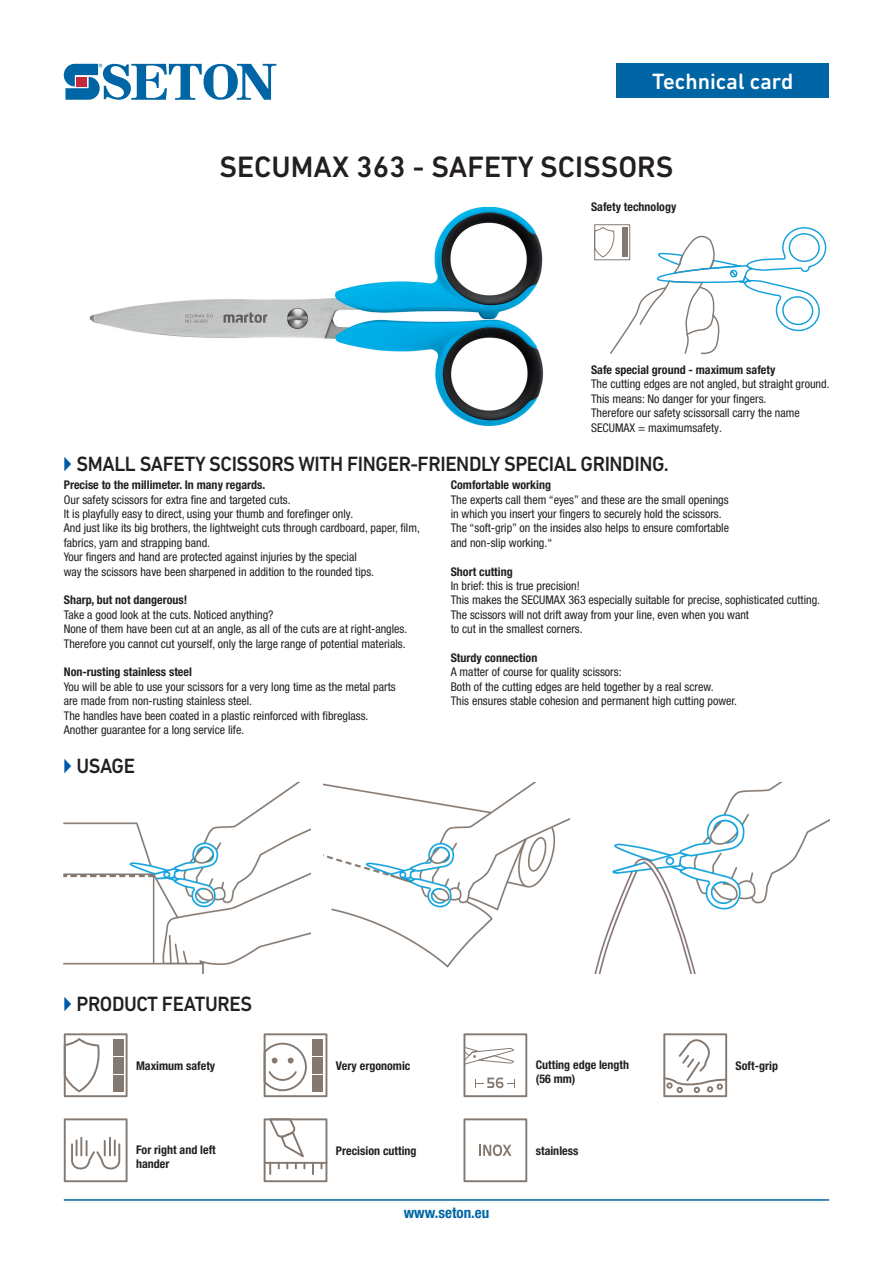
<style>
.page{position:relative;width:893px;height:1263px;background:#fff}
.page>*{position:absolute;margin:0;border:0;box-sizing:border-box;transform-origin:0 0}
.t1{font:500 30px "DIN Next LT Pro";color:#231f20}
.t2{font:500 22.5px "DIN Next LT Pro";color:#fff}
.t3{font:500 21px "DIN Next LT Pro";letter-spacing:-.02em;color:#231f20;scale:.95 1}
.t4{font:700 condensed 15px "Helvetica Neue LT Pro";color:#0065a4}
.t5{font:condensed 12px/14.4px "Helvetica Neue LT Pro";color:#231f20}
.t6{font:700 condensed 12px/14.4px "Helvetica Neue LT Pro";color:#231f20}
.s1{font-family:"Abacus Three S Si";font-weight:400;font-size:16.5px;color:#015aaa}
</style>
<div class="page">
<div style="left:617px;top:64px;width:212px;height:34px;background:#0065a4"></div>
<svg style="left:64px;top:64px;width:212px;height:36px"></svg>
<hr style="left:64px;top:1199px;width:765px;height:2px;background:#0065a4">
<img style="left:89px;top:206px;width:455px;height:220px">
<svg style="left:594px;top:224px;width:233px;height:131px"></svg>
<img style="left:64px;top:782px;width:246px;height:192px">
<img style="left:323px;top:782px;width:247px;height:186px">
<img style="left:594px;top:782px;width:235px;height:192px">
<svg style="left:64px;top:1118px;width:64px;height:64px"></svg>
<svg style="left:264px;top:1118px;width:63px;height:64px"></svg>
<svg style="left:463px;top:1118px;width:64px;height:64px"></svg>
<svg style="left:64px;top:1033px;width:64px;height:64px"></svg>
<svg style="left:264px;top:1033px;width:63px;height:64px"></svg>
<svg style="left:463px;top:1033px;width:64px;height:64px"></svg>
<svg style="left:663px;top:1033px;width:64px;height:64px"></svg>
<h2 class="t2" style="left:652px;top:69px;width:143px">Technical card</h2>
<h1 class="t1" style="left:220px;top:149px;width:455px">SECUMAX 363 - SAFETY SCISSORS</h1>
<p class="t6" style="left:591px;top:199px;width:87px">Safety technology</p>
<p class="t6" style="left:591px;top:362px;width:186px">Safe special ground - maximum safety</p>
<p class="t5" style="left:591px;top:377px;width:240px">The cutting edges are not angled, but straight ground.<br>This means: No danger for your fingers.<br>Therefore our safety scissorsall carry the name SECUMAX = maximumsafety.</p>
<h3 class="t3" style="left:64px;top:452px;width:639px"><span class="s1">A</span> SMALL SAFETY SCISSORS WITH FINGER-FRIENDLY SPECIAL GRINDING.</h3>
<p class="t6" style="left:64px;top:478px;width:203px">Precise to the millimeter. In many regards.</p>
<p class="t5" style="left:64px;top:492px;width:358px">Our safety scissors for extra fine and targeted cuts.<br>It is playfully easy to direct, using your thumb and forefinger only.<br>And just like its big brothers, the lightweight cuts through cardboard, paper, film, fabrics, yarn and strapping band.<br>Your fingers and hand are protected against injuries by the special<br>way the scissors have been sharpened in addition to the rounded tips.</p>
<p class="t6" style="left:64px;top:593px;width:125px">Sharp, but not dangerous!</p>
<p class="t5" style="left:64px;top:607px;width:345px">Take a good look at the cuts. Noticed anything?<br>None of them have been cut at an angle, as all of the cuts are at right-angles.<br>Therefore you cannot cut yourself, only the large range of potential materials.</p>
<p class="t6" style="left:64px;top:665px;width:130px">Non-rusting stainless steel</p>
<p class="t5" style="left:64px;top:679px;width:333px">You will be able to use your scissors for a very long time as the metal parts are made from non-rusting stainless steel.<br>The handles have been coated in a plastic reinforced with fibreglass.<br>Another guarantee for a long service life.</p>
<h3 class="t3" style="left:64px;top:754px;width:77px"><span class="s1">A</span> USAGE</h3>
<p class="t6" style="left:451px;top:478px;width:102px">Comfortable working</p>
<p class="t5" style="left:451px;top:492px;width:280px">The experts call them “eyes” and these are the small openings in which you insert your fingers to securely hold the scissors.<br>The “soft-grip” on the insides also helps to ensure comfortable and non-slip working.“</p>
<p class="t6" style="left:451px;top:564px;width:63px">Short cutting</p>
<p class="t5" style="left:451px;top:578px;width:371px">In brief: this is true precision!<br>This makes the SECUMAX 363 especially suitable for precise, sophisticated cutting.<br>The scissors will not drift away from your line, even when you want<br>to cut in the smallest corners.</p>
<p class="t6" style="left:451px;top:650px;width:88px">Sturdy connection</p>
<p class="t5" style="left:451px;top:665px;width:288px">A matter of course for quality scissors:<br>Both of the cutting edges are held together by a real screw.<br>This ensures stable cohesion and permanent high cutting power.</p>
<h3 class="t3" style="left:64px;top:992px;width:200px"><span class="s1">A</span> PRODUCT FEATURES</h3>
<p class="t6" style="left:136px;top:1058px;width:81px">Maximum safety</p>
<p class="t6" style="left:336px;top:1058px;width:76px">Very ergonomic</p>
<p class="t6" style="left:536px;top:1057px;width:95px">Cutting edge length (56 mm)</p>
<p class="t6" style="left:736px;top:1058px;width:44px">Soft-grip</p>
<p class="t6" style="left:136px;top:1142px;width:81px">For right and left hander</p>
<p class="t6" style="left:336px;top:1143px;width:82px">Precision cutting</p>
<p class="t6" style="left:536px;top:1143px;width:44px">stainless</p>
<p class="t4" style="left:404px;top:1204px;width:87px">www.seton.eu</p>
</div>
